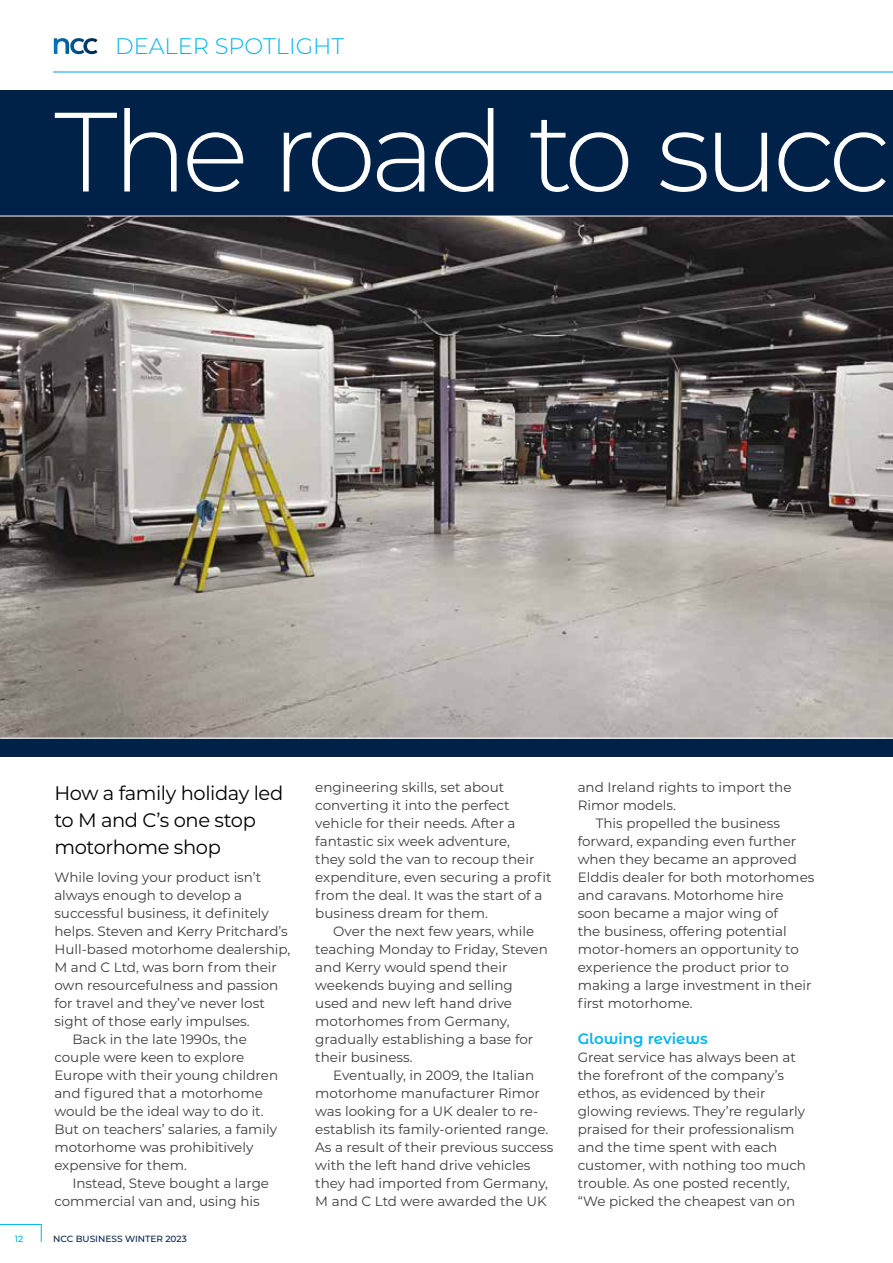
<style>
.page{position:relative;width:893px;height:1263px;background:#fff}
.page>*{position:absolute;margin:0;border:0;box-sizing:border-box;transform-origin:0 0}
.t1{font:300 112.5px "Montserrat";letter-spacing:-.055em;color:#fff}
.t2{font:300 22.5px "Montserrat";color:#00b6ed}
.t3{font:19.5px/27px "Montserrat";letter-spacing:-.02em;color:#000}
.t4{font:600 15px "Montserrat Alternates";color:#00b6ed}
.t5{font:13.5px/18px "Montserrat";color:#3c3c3b}
.t6{font:500 9px "Montserrat";color:#002249}
.t7{font:500 9px "Montserrat";color:#00b6ed}
</style>
<div class="page">
<div style="left:0;top:90px;width:893px;height:667px;background:#002249"></div>
<svg style="left:0;top:216px;width:893px;height:522px;background:#817c78"></svg>
<svg style="left:0;top:1224px;width:42px;height:19px"></svg>
<hr style="left:53px;top:72px;width:840px;height:1px;background:#009fe3">
<svg style="left:54px;top:38px;width:43px;height:16px"></svg>
<h2 class="t2" style="left:115px;top:31px;width:230px">DEALER SPOTLIGHT</h2>
<h1 class="t1" style="left:54px;top:75px;width:838px">The road to succ</h1>
<h3 class="t3" style="left:54px;top:779px;width:230px">How a family holiday led to M and C’s one stop motorhome shop</h3>
<p class="t5" style="left:54px;top:868px;width:208px">While loving your product isn’t</p>
<p class="t5" style="left:54px;top:886px;width:189px">always enough to develop a</p>
<p class="t5" style="left:54px;top:904px;width:216px">successful business, it definitely</p>
<p class="t5" style="left:54px;top:922px;width:235px">helps. Steven and Kerry Pritchard’s</p>
<p class="t5" style="left:54px;top:940px;width:237px">Hull-based motorhome dealership,</p>
<p class="t5" style="left:54px;top:958px;width:224px">M and C Ltd, was born from their</p>
<p class="t5" style="left:54px;top:976px;width:225px">own resourcefulness and passion</p>
<p class="t5" style="left:54px;top:994px;width:212px">for travel and they’ve never lost</p>
<p class="t5" style="left:54px;top:1012px;width:197px">sight of those early impulses.</p>
<p class="t5" style="left:72px;top:1030px;width:176px">Back in the late 1990s, the</p>
<p class="t5" style="left:54px;top:1048px;width:192px">couple were keen to explore</p>
<p class="t5" style="left:54px;top:1066px;width:225px">Europe with their young children</p>
<p class="t5" style="left:54px;top:1084px;width:210px">and figured that a motorhome</p>
<p class="t5" style="left:54px;top:1102px;width:211px">would be the ideal way to do it.</p>
<p class="t5" style="left:54px;top:1120px;width:224px">But on teachers’ salaries, a family</p>
<p class="t5" style="left:54px;top:1138px;width:200px">motorhome was prohibitively</p>
<p class="t5" style="left:54px;top:1156px;width:134px">expensive for them.</p>
<p class="t5" style="left:72px;top:1174px;width:198px">Instead, Steve bought a large</p>
<p class="t5" style="left:54px;top:1192px;width:207px">commercial van and, using his</p>
<p class="t7" style="left:15px;top:1233px;width:10px">12</p>
<p class="t6" style="left:53px;top:1233px;width:135px">NCC BUSINESS WINTER 2023</p>
<p class="t5" style="left:315px;top:778px;width:238px">engineering skills, set about converting it into the perfect vehicle for their needs. After a fantastic six week adventure,<br>they sold the van to recoup their expenditure, even securing a profit from the deal. It was the start of a business dream for them.</p>
<p class="t5" style="left:315px;top:922px;width:234px;text-indent:18px">Over the next few years, while teaching Monday to Friday, Steven and Kerry would spend their weekends buying and selling used and new left hand drive motorhomes from Germany, gradually establishing a base for their business.</p>
<p class="t5" style="left:315px;top:1066px;width:240px;text-indent:18px">Eventually, in 2009, the Italian motorhome manufacturer Rimor was looking for a UK dealer to re&shy;establish its family-oriented range.<br>As a result of their previous success with the left hand drive vehicles they had imported from Germany, M and C Ltd were awarded the UK</p>
<p class="t5" style="left:578px;top:778px;width:215px">and Ireland rights to import the<br>Rimor models.</p>
<p class="t5" style="left:578px;top:814px;width:238px;text-indent:18px">This propelled the business forward, expanding even further when they became an approved<br>Elddis dealer for both motorhomes and caravans. Motorhome hire soon became a major wing of<br>the business, offering potential motor-homers an opportunity to experience the product prior to making a large investment in their first motorhome.</p>
<p class="t4" style="left:578px;top:1028px;width:132px">Glowing reviews</p>
<p class="t5" style="left:578px;top:1048px;width:230px">Great service has always been at the forefront of the company’s ethos, as evidenced by their glowing reviews. They’re regularly praised for their professionalism and the time spent with each customer, with nothing too much trouble. As one posted recently, “We picked the cheapest van on</p>
</div>
